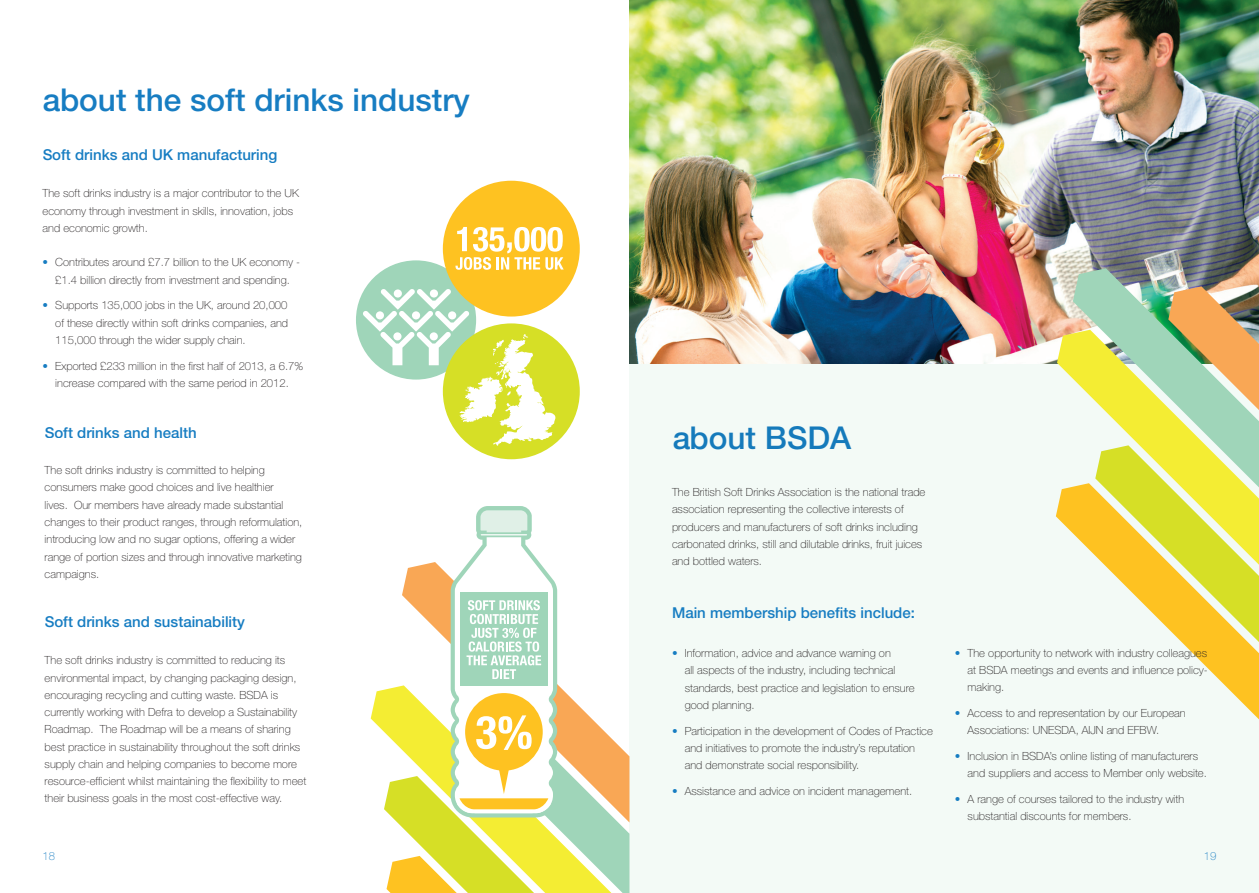
<style>
.page{position:relative;width:1259px;height:893px;background:#fff}
.page>*{position:absolute;margin:0;border:0;box-sizing:border-box;transform-origin:0 0}
.t1{font:500 31.5px "Helvetica Neue";color:#177dc2}
.t2{font:500 15px "Helvetica Neue";color:#177dc2}
.t3{font:100 11.25px/17.2px "Helvetica Neue";color:#231f20}
.t4{font:100 11.25px "Helvetica Neue";color:#177dc2}
.s1{color:#177dc2}
</style>
<div class="page">
<div style="left:629px;top:0;width:630px;height:893px;background:#f3faf6"></div>
<img style="left:629px;top:0;width:630px;height:364px">
<svg style="left:1057px;top:330px;width:16px;height:49px"></svg>
<svg style="left:1073px;top:268px;width:186px;height:215px"></svg>
<svg style="left:1055px;top:483px;width:204px;height:236px"></svg>
<svg style="left:371px;top:689px;width:13px;height:43px"></svg>
<svg style="left:384px;top:506px;width:245px;height:387px"></svg>
<div style="left:356px;top:260px;width:120px;height:120px;background:#9fd5b9;border-radius:50%"></div>
<div style="left:443px;top:181px;width:137px;height:136px;background:#fec221;border-radius:50%"></div>
<svg style="left:455px;top:227px;width:108px;height:43px"></svg>
<div style="left:443px;top:323px;width:137px;height:136px;background:#d6df26;border-radius:50%"></div>
<svg style="left:363px;top:289px;width:193px;height:157px"></svg>
<h1 class="t1" style="left:43px;top:81px;width:429px">about the soft drinks industry</h1>
<h2 class="t2" style="left:43px;top:145px;width:236px">Soft drinks and UK manufacturing</h2>
<p class="t3" style="left:43px;top:185px;width:258px">The soft drinks industry is a major contributor to the UK economy through investment in skills, innovation, jobs and economic growth.</p>
<p class="t3" style="left:43px;top:254px;width:259px;text-align:center"><span class="s1">•</span> Contributes around £7.7 billion to the UK economy - £1.4 billion directly from investment and spending.</p>
<p class="t3" style="left:55px;top:297px;width:234px;text-align:justify;text-indent:-13px"><span class="s1">•</span> Supports 135,000 jobs in the UK, around 20,000 of these directly within soft drinks companies, and 115,000 through the wider supply chain.</p>
<p class="t3" style="left:43px;top:357px;width:262px;text-align:center"><span class="s1">•</span> Exported £233 million in the first half of 2013, a 6.7% increase compared with the same period in 2012.</p>
<h2 class="t2" style="left:45px;top:423px;width:153px">Soft drinks and health</h2>
<p class="t3" style="left:45px;top:462px;width:259px">The soft drinks industry is committed to helping consumers make good choices and live healthier<br>lives. Our members have already made substantial changes to their product ranges, through reformulation, introducing low and no sugar options, offering a wider range of portion sizes and through innovative marketing campaigns.</p>
<h2 class="t2" style="left:45px;top:612px;width:202px">Soft drinks and sustainability</h2>
<p class="t3" style="left:45px;top:652px;width:263px">The soft drinks industry is committed to reducing its environmental impact, by changing packaging design, encouraging recycling and cutting waste. BSDA is currently working with Defra to develop a Sustainability Roadmap. The Roadmap will be a means of sharing best practice in sustainability throughout the soft drinks supply chain and helping companies to become more resource-efficient whilst maintaining the flexibility to meet their business goals in the most cost-effective way.</p>
<h1 class="t1" style="left:672px;top:419px;width:181px">about BSDA</h1>
<p class="t3" style="left:672px;top:483px;width:255px">The British Soft Drinks Association is the national trade association representing the collective interests of producers and manufacturers of soft drinks including carbonated drinks, still and dilutable drinks, fruit juices and bottled waters.</p>
<p class="t2" style="left:672px;top:604px;width:244px">Main membership benefits include:</p>
<p class="t3" style="left:685px;top:644px;width:231px;text-indent:-13px"><span class="s1">•</span> Information, advice and advance warning on<br>all aspects of the industry, including technical standards, best practice and legislation to ensure good planning.</p>
<p class="t3" style="left:685px;top:722px;width:250px;text-indent:-13px"><span class="s1">•</span> Participation in the development of Codes of Practice and initiatives to promote the industry’s reputation and demonstrate social responsibility.</p>
<p class="t3" style="left:672px;top:782px;width:242px"><span class="s1">•</span> Assistance and advice on incident management.</p>
<p class="t3" style="left:967px;top:644px;width:242px;text-align:justify;text-indent:-13px"><span class="s1">•</span> The opportunity to network with industry colleagues at BSDA meetings and events and influence policy&shy;making.</p>
<p class="t3" style="left:967px;top:705px;width:220px;text-indent:-13px"><span class="s1">•</span> Access to and representation by our European<br>Associations: UNESDA, AIJN and EFBW.</p>
<p class="t3" style="left:967px;top:748px;width:241px;text-indent:-13px"><span class="s1">•</span> Inclusion in BSDA’s online listing of manufacturers and suppliers and access to Member only website.</p>
<p class="t3" style="left:967px;top:791px;width:218px;text-indent:-13px"><span class="s1">•</span> A range of courses tailored to the industry with substantial discounts for members.</p>
<p class="t4" style="left:43px;top:849px;width:14px">18</p>
<p class="t4" style="left:1204px;top:849px;width:14px">19</p>
</div>
